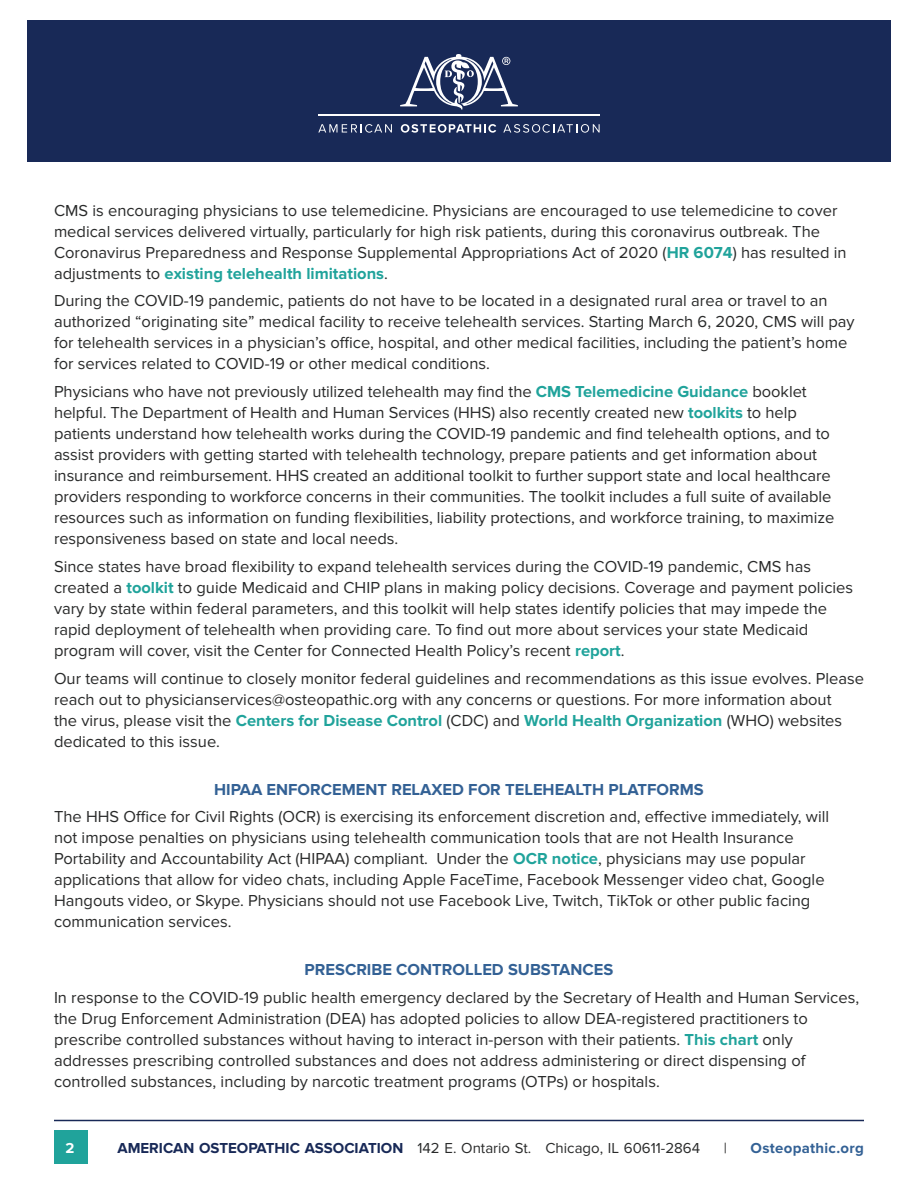
<style>
.page{position:relative;width:918px;height:1188px;background:#fff}
.page>*{position:absolute;margin:0;border:0;box-sizing:border-box;transform-origin:0 0}
.t1{font:16.5px/21px "Proxima Nova";color:#292a2a}
.t2{font:700 16.5px "Proxima Nova";color:#336195}
.t3{font:15px "Proxima Nova";color:#292a2a}
.t4{font:700 15px "Proxima Nova";letter-spacing:.02em;color:#336195}
.t5{font:700 15px "Proxima Nova";color:#fff}
.s1{font-weight:700;color:#20a39b}
.s2{font-weight:700;color:#182957}
</style>
<div class="page">
<div style="left:27px;top:20px;width:864px;height:142px;background:#182957"></div>
<svg style="left:318px;top:124px;width:74px;height:9px"></svg>
<svg style="left:401px;top:124px;width:95px;height:9px"></svg>
<svg style="left:503px;top:124px;width:97px;height:9px"></svg>
<hr style="left:318px;top:115px;width:282px;height:1px;background:#fff">
<svg style="left:400px;top:54px;width:118px;height:56px"></svg>
<hr style="left:54px;top:1120px;width:810px;height:1px;background:#182957">
<div style="left:54px;top:1130px;width:34px;height:34px;background:#20a39b"></div>
<p class="t1" style="left:54px;top:200px;width:794px">CMS is encouraging physicians to use telemedicine. Physicians are encouraged to use telemedicine to cover medical services delivered virtually, particularly for high risk patients, during this coronavirus outbreak. The Coronavirus Preparedness and Response Supplemental Appropriations Act of 2020 (<span class="s1">HR 6074</span>) has resulted in adjustments to <span class="s1">existing telehealth limitations</span>.</p>
<p class="t1" style="left:54px;top:291px;width:802px">During the COVID-19 pandemic, patients do not have to be located in a designated rural area or travel to an authorized “originating site” medical facility to receive telehealth services. Starting March 6, 2020, CMS will pay for telehealth services in a physician’s office, hospital, and other medical facilities, including the patient’s home for services related to COVID-19 or other medical conditions.</p>
<p class="t1" style="left:54px;top:381px;width:782px">Physicians who have not previously utilized telehealth may find the <span class="s1">CMS Telemedicine Guidance</span> booklet helpful. The Department of Health and Human Services (HHS) also recently created new <span class="s1">toolkits</span> to help patients understand how telehealth works during the COVID-19 pandemic and find telehealth options, and to assist providers with getting started with telehealth technology, prepare patients and get information about insurance and reimbursement. HHS created an additional toolkit to further support state and local healthcare providers responding to workforce concerns in their communities. The toolkit includes a full suite of available resources such as information on funding flexibilities, liability protections, and workforce training, to maximize responsiveness based on state and local needs.</p>
<p class="t1" style="left:54px;top:556px;width:801px">Since states have broad flexibility to expand telehealth services during the COVID-19 pandemic, CMS has created a <span class="s1">toolkit</span> to guide Medicaid and CHIP plans in making policy decisions. Coverage and payment policies vary by state within federal parameters, and this toolkit will help states identify policies that may impede the rapid deployment of telehealth when providing care. To find out more about services your state Medicaid program will cover, visit the Center for Connected Health Policy’s recent <span class="s1">report</span>.</p>
<p class="t1" style="left:54px;top:668px;width:812px">Our teams will continue to closely monitor federal guidelines and recommendations as this issue evolves. Please reach out to physicianservices@osteopathic.org with any concerns or questions. For more information about<br>the virus, please visit the <span class="s1">Centers for Disease Control</span> (CDC) and <span class="s1">World Health Organization</span> (WHO) websites dedicated to this issue.</p>
<p class="t2" style="left:214px;top:780px;width:491px">HIPAA ENFORCEMENT RELAXED FOR TELEHEALTH PLATFORMS</p>
<p class="t1" style="left:54px;top:807px;width:777px">The HHS Office for Civil Rights (OCR) is exercising its enforcement discretion and, effective immediately, will not impose penalties on physicians using telehealth communication tools that are not Health Insurance Portability and Accountability Act (HIPAA) compliant. Under the <span class="s1">OCR notice</span>, physicians may use popular applications that allow for video chats, including Apple FaceTime, Facebook Messenger video chat, Google Hangouts video, or Skype. Physicians should not use Facebook Live, Twitch, TikTok or other public facing communication services.</p>
<p class="t2" style="left:305px;top:960px;width:310px">PRESCRIBE CONTROLLED SUBSTANCES</p>
<p class="t1" style="left:54px;top:987px;width:807px">In response to the COVID-19 public health emergency declared by the Secretary of Health and Human Services, the Drug Enforcement Administration (DEA) has adopted policies to allow DEA-registered practitioners to prescribe controlled substances without having to interact in-person with their patients. <span class="s1">This chart</span> only addresses prescribing controlled substances and does not address administering or direct dispensing of controlled substances, including by narcotic treatment programs (OTPs) or hospitals.</p>
<p class="t5" style="left:66px;top:1139px;width:10px">2</p>
<p class="t3" style="left:117px;top:1139px;width:584px"><span class="s2">AMERICAN OSTEOPATHIC ASSOCIATION</span> 142 E. Ontario St. Chicago, IL 60611-2864</p>
<p class="t3" style="left:724px;top:1139px;width:5px">|</p>
<p class="t4" style="left:751px;top:1139px;width:115px">Osteopathic.org</p>
</div>
